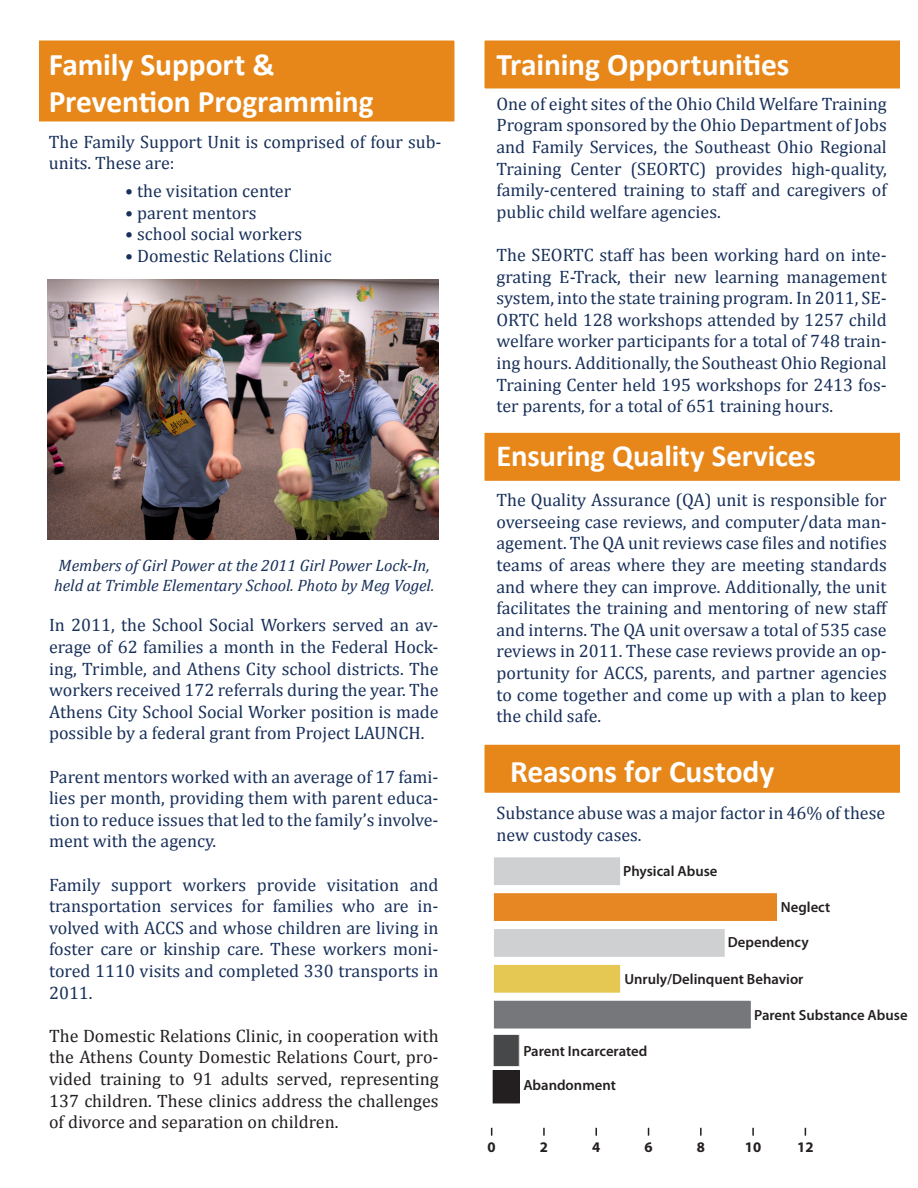
<style>
.page{position:relative;width:918px;height:1188px;background:#fff}
.page>*{position:absolute;margin:0;border:0;box-sizing:border-box;transform-origin:0 0}
.t1{font:700 31.5px "Calibri";letter-spacing:-.005em;color:#fff}
.t2{font:700 30.75px "Calibri";letter-spacing:-.005em;color:#fff}
.t3{font:18px/21.6px "Cambria";color:#18305a;text-align:justify}
.t4{font:18px/21.6px "Cambria";color:#231f20;text-align:justify}
.t5{font:italic 16.5px/19.8px "Cambria";color:#18305a}
.t6{font:600 14.7px "Myriad Pro";color:#231f20}
.t7{font:700 14.7px "Myriad Pro";color:#231f20}
</style>
<div class="page">
<div style="left:483px;top:39px;width:419px;height:51px;background:#e7871a;border:2px solid #fff"></div>
<div style="left:38px;top:39px;width:418px;height:84px;background:#e7871a;border:2px solid #fff"></div>
<img style="left:48px;top:279px;width:391px;height:261px">
<div style="left:483px;top:743px;width:419px;height:51px;background:#e7871a;border:2px solid #fff"></div>
<svg style="left:543px;top:1128px;width:2px;height:8px"></svg>
<svg style="left:595px;top:1128px;width:2px;height:8px"></svg>
<svg style="left:700px;top:1128px;width:2px;height:8px"></svg>
<svg style="left:752px;top:1128px;width:2px;height:8px"></svg>
<div style="left:493px;top:1071px;width:26px;height:32px;background:#231f20"></div>
<div style="left:493px;top:1070px;width:27px;height:33px;border:1px solid #231f20"></div>
<div style="left:493px;top:1034px;width:26px;height:33px;background:#474849"></div>
<div style="left:493px;top:1034px;width:27px;height:33px;border:1px solid #fff"></div>
<div style="left:492px;top:999px;width:261px;height:32px;background:#75777a"></div>
<div style="left:489px;top:996px;width:266px;height:37px;border:4px solid #fff"></div>
<div style="left:492px;top:963px;width:130px;height:32px;background:#e4c853"></div>
<div style="left:489px;top:960px;width:136px;height:37px;border:4px solid #fff"></div>
<div style="left:492px;top:927px;width:235px;height:32px;background:#cfd0d2"></div>
<div style="left:489px;top:925px;width:240px;height:36px;border:4px solid #fff"></div>
<div style="left:492px;top:891px;width:287px;height:32px;background:#e68723"></div>
<div style="left:489px;top:889px;width:293px;height:36px;border:4px solid #fff"></div>
<div style="left:492px;top:855px;width:130px;height:32px;background:#cfd0d2"></div>
<div style="left:489px;top:853px;width:136px;height:37px;border:4px solid #fff"></div>
<div style="left:483px;top:431px;width:419px;height:51px;background:#e7871a;border:2px solid #fff"></div>
<p class="t1" style="left:49px;top:45px;width:227px">Family Support &amp;</p>
<p class="t1" style="left:49px;top:82px;width:326px">Prevention Programming</p>
<p class="t3" style="left:49px;top:131px;width:394px">The Family Support Unit is comprised of four sub&shy;units. These are:</p>
<p class="t3" style="left:125px;top:180px;width:167px">• the visitation center</p>
<p class="t3" style="left:125px;top:202px;width:133px">• parent mentors</p>
<p class="t3" style="left:125px;top:223px;width:179px">• school social workers</p>
<p class="t3" style="left:125px;top:245px;width:208px">• Domestic Relations Clinic</p>
<p class="t5" style="left:54px;top:555px;width:382px">Members of Girl Power at the 2011 Girl Power Lock-In, held at Trimble Elementary School. Photo by Meg Vogel.</p>
<p class="t3" style="left:49px;top:614px;width:391px">In 2011, the School Social Workers served an av&shy;erage of 62 families a month in the Federal Hock&shy;ing, Trimble, and Athens City school districts. The workers received 172 referrals during the year. The Athens City School Social Worker position is made possible by a federal grant from Project LAUNCH.</p>
<p class="t3" style="left:49px;top:766px;width:391px">Parent mentors worked with an average of 17 fami&shy;lies per month, providing them with parent educa&shy;tion to reduce issues that led to the family’s involve&shy;ment with the agency.</p>
<p class="t3" style="left:49px;top:874px;width:391px">Family support workers provide visitation and transportation services for families who are in&shy;volved with ACCS and whose children are living in foster care or kinship care. These workers moni&shy;tored 1110 visits and completed 330 transports in 2011.</p>
<p class="t4" style="left:49px;top:1025px;width:391px">The Domestic Relations Clinic, in cooperation with the Athens County Domestic Relations Court, pro&shy;vided training to 91 adults served, representing 137 children. These clinics address the challenges of divorce and separation on children.</p>
<p class="t1" style="left:496px;top:45px;width:294px">Training Opportunities</p>
<p class="t3" style="left:496px;top:93px;width:392px">One of eight sites of the Ohio Child Welfare Training Program sponsored by the Ohio Department of Jobs and Family Services, the Southeast Ohio Regional Training Center (SEORTC) provides high-quality, family-centered training to staff and caregivers of public child welfare agencies.</p>
<p class="t3" style="left:496px;top:244px;width:392px">The SEORTC staff has been working hard on inte&shy;grating E-Track, their new learning management system, into the state training program. In 2011, SE-ORTC held 128 workshops attended by 1257 child welfare worker participants for a total of 748 train&shy;ing hours. Additionally, the Southeast Ohio Regional Training Center held 195 workshops for 2413 fos&shy;ter parents, for a total of 651 training hours.</p>
<p class="t2" style="left:496px;top:437px;width:321px">Ensuring Quality Services</p>
<p class="t3" style="left:496px;top:489px;width:393px">The Quality Assurance (QA) unit is responsible for overseeing case reviews, and computer/data man&shy;agement. The QA unit reviews case files and notifies teams of areas where they are meeting standards and where they can improve. Additionally, the unit facilitates the training and mentoring of new staff and interns. The QA unit oversaw a total of 535 case reviews in 2011. These case reviews provide an op&shy;portunity for ACCS, parents, and partner agencies to come together and come up with a plan to keep the child safe.</p>
<p class="t1" style="left:510px;top:752px;width:266px">Reasons for Custody</p>
<p class="t3" style="left:496px;top:802px;width:390px">Substance abuse was a major factor in 46% of these new custody cases.</p>
<p class="t6" style="left:623px;top:862px;width:96px">Physical Abuse</p>
<p class="t6" style="left:781px;top:898px;width:51px">Neglect</p>
<p class="t6" style="left:728px;top:933px;width:82px">Dependency</p>
<p class="t6" style="left:624px;top:970px;width:181px">Unruly/Delinquent Behavior</p>
<p class="t6" style="left:523px;top:1041px;width:125px">Parent Incarcerated</p>
<p class="t6" style="left:523px;top:1076px;width:94px">Abandonment</p>
<p class="t6" style="left:754px;top:1006px;width:155px">Parent Substance Abuse</p>
<p class="t7" style="left:488px;top:1137px;width:10px">0</p>
<p class="t7" style="left:540px;top:1137px;width:10px">2</p>
<p class="t7" style="left:592px;top:1137px;width:10px">4</p>
<p class="t7" style="left:644px;top:1137px;width:10px">6</p>
<p class="t7" style="left:697px;top:1137px;width:10px">8</p>
<p class="t7" style="left:745px;top:1137px;width:18px">10</p>
<p class="t7" style="left:797px;top:1137px;width:18px">12</p>
</div>
